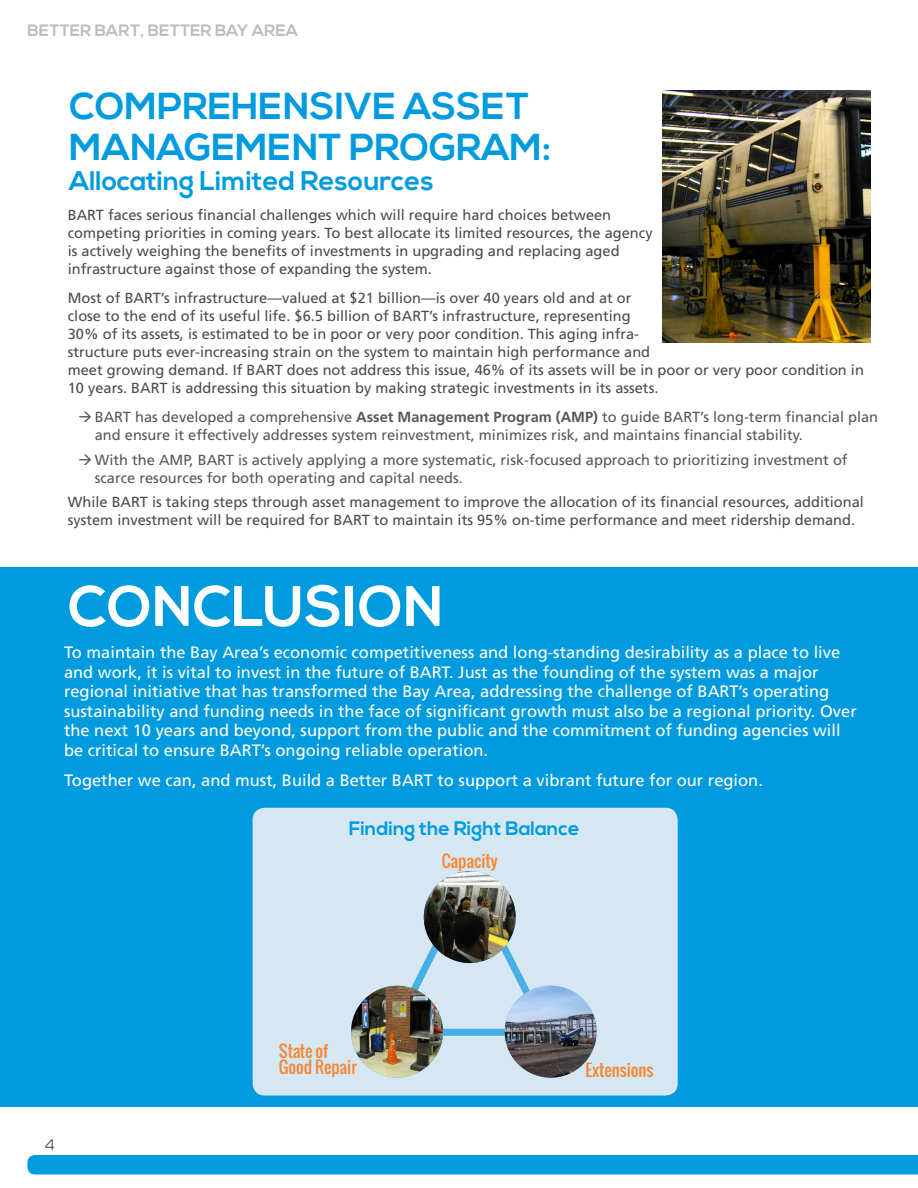
<style>
.page{position:relative;width:918px;height:1188px;background:#fff}
.page>*{position:absolute;margin:0;border:0;box-sizing:border-box;transform-origin:0 0}
.NNI_01{font:700 57px "Nexa";color:#fff}
.NNI_01-2{font:700 37.5px/40.5px "Nexa";color:#009bde}
.NNI_01-3{font:700 27px "Nexa";color:#009bde}
.NNI_02{font:700 19.5px "Nexa";color:#009bde}
.NNI_Main_Body{font:16.5px/19.5px "Frutiger LT Std";color:#fff}
.NNI_Main_Body-2{font:16.5px/16.5px "Oswald";color:#f88632}
.t1{font:700 16.5px "Nexa";color:#bcbdc0}
.t2{font:300 15px "Nexa";color:#231f20}
.NNI_Main_Body-3{font:14.7px/18px "Frutiger LT Std";color:#4b4c4d}
.t3{font:14.7px/18px "Frutiger LT Std";color:#57585a}
.s1{font-weight:700}
</style>
<div class="page">
<div style="left:27px;top:1155px;width:891px;height:19px;background:#009bde"></div>
<div style="left:0;top:568px;width:918px;height:539px;background:#009bde"></div>
<div style="left:253px;top:808px;width:425px;height:288px;background:#d5e7f2;border-radius:12px"></div>
<svg style="left:381px;top:871px;width:174px;height:165px"></svg>
<img style="left:351px;top:986px;width:92px;height:92px;border-radius:46px">
<img style="left:424px;top:871px;width:92px;height:92px;border-radius:46px">
<img style="left:505px;top:986px;width:92px;height:92px;border-radius:46px">
<img style="left:662px;top:91px;width:209px;height:251px">
<p class="t1" style="left:27px;top:21px;width:272px">BETTER BART, BETTER BAY AREA</p>
<p class="NNI_01-2" style="left:69px;top:87px;width:483px">COMPREHENSIVE ASSET<br>MANAGEMENT PROGRAM:</p>
<p class="NNI_01-3" style="left:69px;top:165px;width:366px">Allocating Limited Resources</p>
<p class="NNI_Main_Body-3" style="left:68px;top:206px;width:586px">BART faces serious financial challenges which will require hard choices between competing priorities in coming years. To best allocate its limited resources, the agency is actively weighing the benefits of investments in upgrading and replacing aged infrastructure against those of expanding the system.</p>
<p class="NNI_Main_Body-3" style="left:68px;top:289px;width:798px">Most of BART’s infrastructure—valued at $21 billion—is over 40 years old and at or<br>close to the end of its useful life. $6.5 billion of BART’s infrastructure, representing<br>30% of its assets, is estimated to be in poor or very poor condition. This aging infra-<br>structure puts ever-increasing strain on the system to maintain high performance and<br>meet growing demand. If BART does not address this issue, 46% of its assets will be in poor or very poor condition in 10 years. BART is addressing this situation by making strategic investments in its assets.</p>
<p class="t3" style="left:95px;top:408px;width:785px">BART has developed a comprehensive <span class="s1">Asset Management Program (AMP)</span> to guide BART’s long-term financial plan and ensure it effectively addresses system reinvestment, minimizes risk, and maintains financial stability.</p>
<p class="t3" style="left:95px;top:451px;width:754px">With the AMP, BART is actively applying a more systematic, risk-focused approach to prioritizing investment of scarce resources for both operating and capital needs.</p>
<p class="NNI_Main_Body-3" style="left:68px;top:493px;width:798px">While BART is taking steps through asset management to improve the allocation of its financial resources, additional system investment will be required for BART to maintain its 95% on-time performance and meet ridership demand.</p>
<p class="NNI_01" style="left:68px;top:573px;width:377px">CONCLUSION</p>
<p class="NNI_Main_Body" style="left:64px;top:643px;width:794px">To maintain the Bay Area’s economic competitiveness and long-standing desirability as a place to live and work, it is vital to invest in the future of BART. Just as the founding of the system was a major regional initiative that has transformed the Bay Area, addressing the challenge of BART’s operating sustainability and funding needs in the face of significant growth must also be a regional priority. Over the next 10 years and beyond, support from the public and the commitment of funding agencies will be critical to ensure BART’s ongoing reliable operation.</p>
<p class="NNI_Main_Body" style="left:64px;top:771px;width:700px">Together we can, and must, Build a Better BART to support a vibrant future for our region.</p>
<p class="NNI_02" style="left:349px;top:817px;width:232px">Finding the Right Balance</p>
<p class="t2" style="left:45px;top:1136px;width:11px">4</p>
<p class="NNI_Main_Body-2" style="left:279px;top:1042px;width:79px">State of<br>Good Repair</p>
<p class="NNI_Main_Body-2" style="left:442px;top:852px;width:57px">Capacity</p>
<p class="NNI_Main_Body-2" style="left:585px;top:1061px;width:70px">Extensions</p>
</div>
